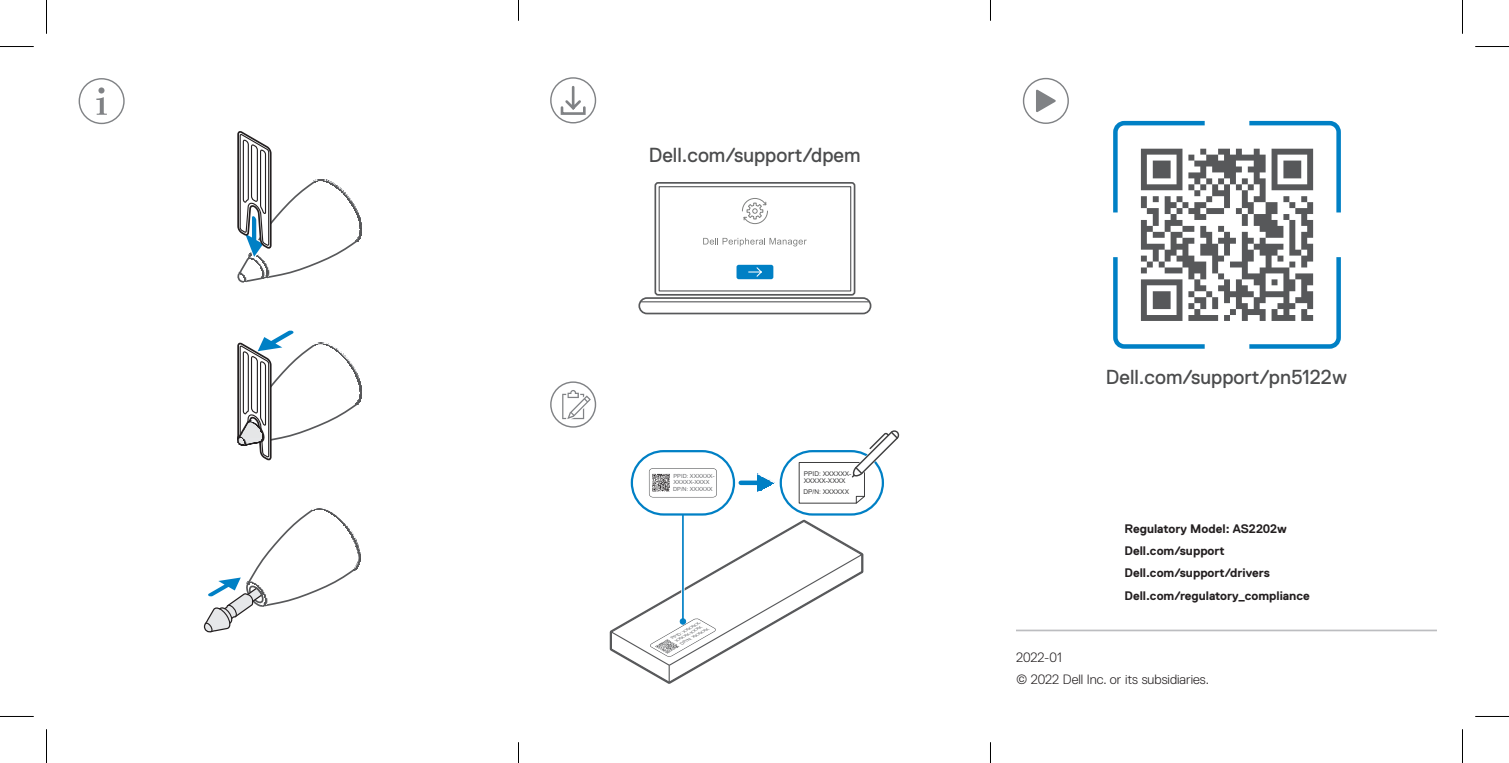
<style>
.page{position:relative;width:1509px;height:763px;background:#fff}
.page>*{position:absolute;margin:0;border:0;box-sizing:border-box;transform-origin:0 0}
.t1{font:20.25px "Dell Replica";color:#4b4c4d}
.Copyright{font:300 13.5px "Dell Replica";color:#231f20}
.Legal{font:700 12.38px "Dell Replica";color:#231f20}
.t2{font:6.52px/7.4px "Arial";color:#3e3e3f}
.t3{font:5.62px/6.3px "Arial";color:#6c6d70}
.t4{font:italic 4.05px/4.5px "Arial";color:#6c6d70;text-align:center;scale:1.16 1}
</style>
<div class="page">
<div style="left:780px;top:450px;width:104px;height:65px;border:2px solid #0080c5;border-radius:32px"></div>
<div style="left:631px;top:450px;width:104px;height:65px;border:2px solid #0080c5;border-radius:32px"></div>
<svg style="left:798px;top:430px;width:102px;height:74px"></svg>
<svg style="left:758px;top:474px;width:16px;height:18px"></svg>
<div style="left:741px;top:480px;width:18px;height:5px;background:#0080c5"></div>
<div style="left:649px;top:468px;width:68px;height:29px;border:1px solid #57585a;border-radius:3px"></div>
<div style="left:649px;top:469px;width:67px;height:28px;background:#fff;border-radius:3px"></div>
<svg style="left:652px;top:474px;width:18px;height:17px"></svg>
<hr style="left:682px;top:514px;width:2px;height:108px;background:#0080c5">
<svg style="left:609px;top:517px;width:255px;height:167px"></svg>
<div style="left:550px;top:381px;width:46px;height:47px;border:1px solid #808285;border-radius:50%"></div>
<svg style="left:562px;top:390px;width:29px;height:29px"></svg>
<svg style="left:560px;top:86px;width:26px;height:29px"></svg>
<div style="left:550px;top:77px;width:46px;height:46px;border:1px solid #808285;border-radius:50%"></div>
<div style="left:638px;top:297px;width:233px;height:17px;border:3px solid #57585a;border-radius:7px"></div>
<div style="left:640px;top:299px;width:230px;height:14px;background:#fff;border-radius:7px"></div>
<hr style="left:640px;top:301px;width:230px;height:1px;background:#57585a">
<div style="left:654px;top:182px;width:201px;height:114px;border:3px solid #57585a;border-radius:2px"></div>
<div style="left:656px;top:184px;width:198px;height:110px;background:#fff;border-radius:2px"></div>
<div style="left:659px;top:186px;width:192px;height:105px;border:1px solid #57585a"></div>
<svg style="left:703px;top:238px;width:104px;height:8px"></svg>
<svg style="left:742px;top:198px;width:26px;height:26px"></svg>
<div style="left:736px;top:265px;width:37px;height:14px;background:#0080c5;border-radius:2px"></div>
<svg style="left:748px;top:267px;width:14px;height:10px"></svg>
<div style="left:1023px;top:78px;width:46px;height:46px;border:1px solid #808285;border-radius:50%"></div>
<svg style="left:1036px;top:89px;width:20px;height:23px"></svg>
<svg style="left:1113px;top:120px;width:228px;height:229px"></svg>
<svg style="left:1141px;top:149px;width:172px;height:172px"></svg>
<hr style="left:1016px;top:629px;width:421px;height:2px;background:#bcbdc0">
<div style="left:79px;top:78px;width:46px;height:46px;border:1px solid #808285;border-radius:50%"></div>
<svg style="left:96px;top:87px;width:11px;height:28px"></svg>
<svg style="left:237px;top:131px;width:125px;height:152px"></svg>
<svg style="left:237px;top:330px;width:125px;height:131px"></svg>
<svg style="left:203px;top:508px;width:158px;height:125px"></svg>
<hr style="left:0;top:46px;width:34px;height:1px;background:#000">
<hr style="left:1475px;top:46px;width:34px;height:1px;background:#000">
<hr style="left:0;top:716px;width:34px;height:1px;background:#000">
<hr style="left:1475px;top:716px;width:34px;height:1px;background:#000">
<hr style="left:46px;top:0;width:1px;height:34px;background:#000">
<hr style="left:46px;top:729px;width:1px;height:34px;background:#000">
<hr style="left:1462px;top:0;width:1px;height:34px;background:#000">
<hr style="left:1462px;top:729px;width:1px;height:34px;background:#000">
<svg style="left:518px;top:0;width:1px;height:20px"></svg>
<svg style="left:518px;top:742px;width:1px;height:21px"></svg>
<svg style="left:990px;top:0;width:1px;height:20px"></svg>
<svg style="left:990px;top:742px;width:1px;height:21px"></svg>
<p class="t1" style="left:649px;top:147px;width:213px">Dell.com/support/dpem</p>
<p class="t3" style="left:673px;top:473px;width:43px">PPID: XXXXXX-<br>XXXXX-XXXX</p>
<p class="t3" style="left:673px;top:486px;width:41px">DP/N: XXXXXX</p>
<p class="t4" style="left:671px;top:636px;width:31px;rotate:-30deg">PPID: XXXXXX-<br>XXXXX-XXXX</p>
<p class="t4" style="left:680px;top:642px;width:29px;rotate:-30deg">DP/N: XXXXXX</p>
<p class="t2" style="left:804px;top:470px;width:49px">PPID: XXXXXX-<br>XXXXX-XXXX</p>
<p class="t2" style="left:803px;top:488px;width:47px">DP/N: XXXXXX</p>
<p class="t1" style="left:1106px;top:370px;width:243px">Dell.com/support/pn5122w</p>
<p class="Legal" style="left:1124px;top:522px;width:164px">Regulatory Model: AS2202w</p>
<p class="Legal" style="left:1124px;top:544px;width:102px">Dell.com/support</p>
<p class="Legal" style="left:1124px;top:566px;width:147px">Dell.com/support/drivers</p>
<p class="Legal" style="left:1124px;top:588px;width:187px">Dell.com/regulatory_compliance</p>
<p class="Copyright" style="left:1016px;top:649px;width:47px">2022-01</p>
<p class="Copyright" style="left:1016px;top:671px;width:194px">© 2022 Dell Inc. or its subsidiaries.</p>
</div>
